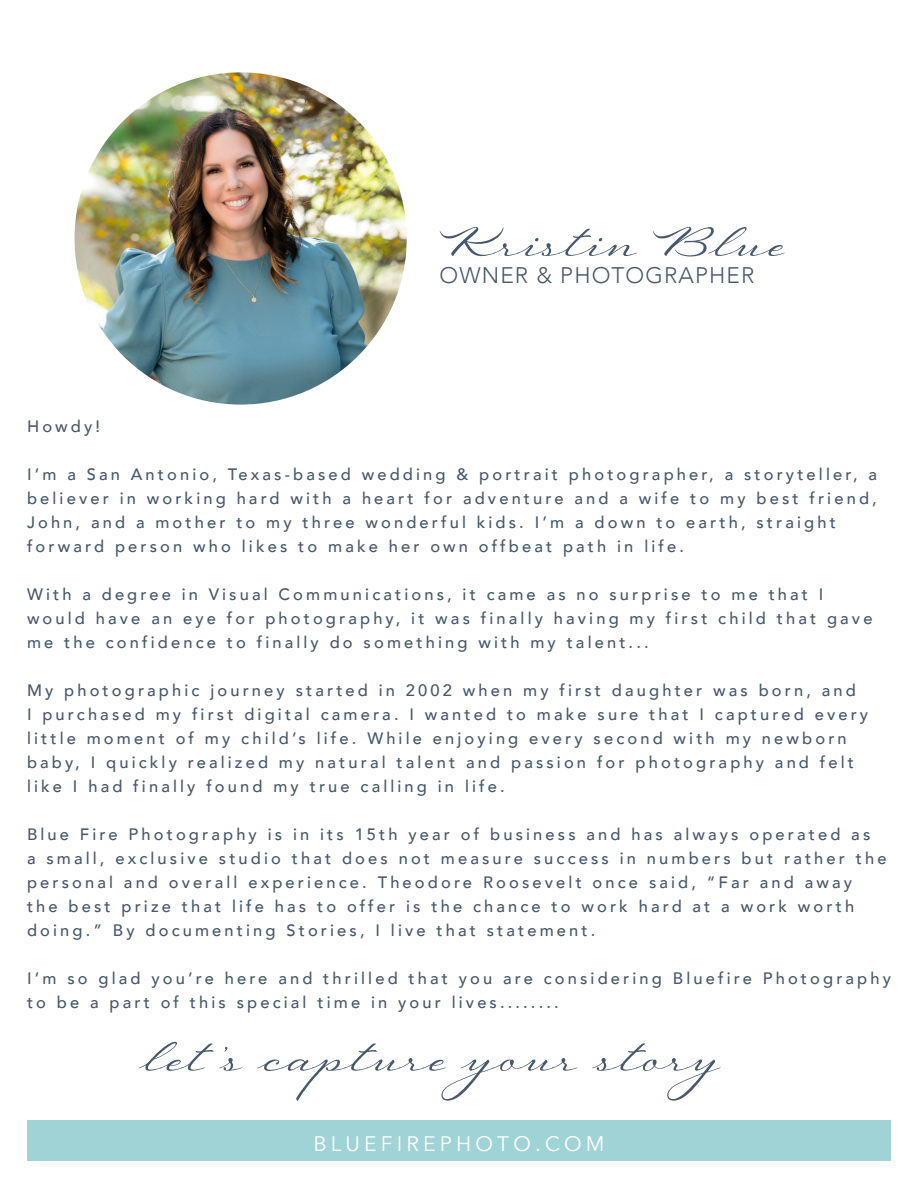
<style>
.page{position:relative;width:918px;height:1188px;background:#fff}
.page>*{position:absolute;margin:0;border:0;box-sizing:border-box;transform-origin:0 0}
.t1{font:60px "Regina";color:#47596c}
.t2{font:300 22.5px "Avenir";letter-spacing:.05em;color:#47596c}
.t3{font:21px "Avenir";letter-spacing:.2em;color:#fff}
.t4{font:500 16.5px/24px "Avenir";letter-spacing:.19em;color:#47596c}
</style>
<div class="page">
<div style="left:27px;top:1120px;width:864px;height:41px;background:#a0d3d5"></div>
<img style="left:75px;top:72px;width:332px;height:333px;border-radius:166px">
<p class="t1" style="left:440px;top:200px;width:346px">Kristin Blue</p>
<p class="t2" style="left:440px;top:262px;width:316px">OWNER &amp; PHOTOGRAPHER</p>
<p class="t4" style="left:27px;top:413px;width:75px">Howdy!</p>
<p class="t4" style="left:27px;top:461px;width:852px;text-align:justify">I’m a San Antonio, Texas-based wedding &amp; portrait photographer, a storyteller, a believer in working hard with a heart for adventure and a wife to my best friend, John, and a mother to my three wonderful kids. I’m a down to earth, straight</p>
<p class="t4" style="left:27px;top:533px;width:659px">forward person who likes to make her own offbeat path in life.</p>
<p class="t4" style="left:27px;top:581px;width:847px">With a degree in Visual Communications, it came as no surprise to me that I would have an eye for photography, it was finally having my first child that gave me the confidence to finally do something with my talent...</p>
<p class="t4" style="left:27px;top:677px;width:843px">My photographic journey started in 2002 when my first daughter was born, and<br>I purchased my first digital camera. I wanted to make sure that I captured every little moment of my child’s life. While enjoying every second with my newborn baby, I quickly realized my natural talent and passion for photography and felt like I had finally found my true calling in life.</p>
<p class="t4" style="left:27px;top:821px;width:861px">Blue Fire Photography is in its 15th year of business and has always operated as<br>a small, exclusive studio that does not measure success in numbers but rather the personal and overall experience. Theodore Roosevelt once said, “Far and away the best prize that life has to offer is the chance to work hard at a work worth doing.” By documenting Stories, I live that statement.</p>
<p class="t4" style="left:27px;top:965px;width:866px">I’m so glad you’re here and thrilled that you are considering Bluefire Photography to be a part of this special time in your lives........</p>
<p class="t1" style="left:139px;top:1015px;width:582px">let ’s capture your story</p>
<p class="t3" style="left:313px;top:1132px;width:293px">BLUEFIREPHOTO.COM</p>
</div>
